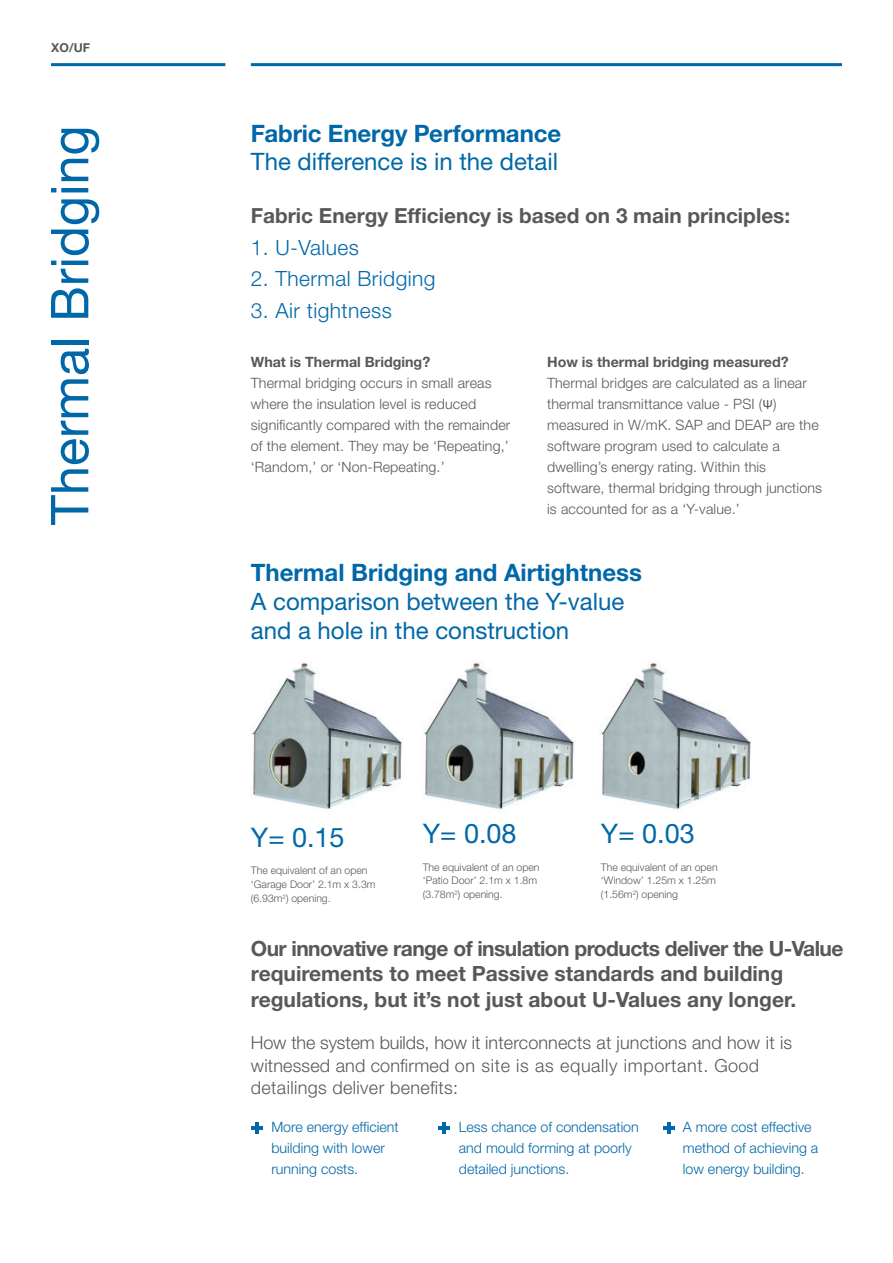
<style>
.page{position:relative;width:893px;height:1263px;background:#fff}
.page>*{position:absolute;margin:0;border:0;box-sizing:border-box;transform-origin:0 0}
.t1{font:52.2px "Helvetica Neue LT Std";color:#0068a8}
.t2{font:27px "Helvetica Neue LT Std";color:#0068a8}
.t3{font:24px/28.8px "Helvetica Neue LT Std";color:#0068a8}
.t4{font:700 24px "Helvetica Neue LT Std";color:#0068a8}
.t5{font:700 21px/25.5px "Helvetica Neue LT Std";color:#57585a}
.t6{font:300 21px "Helvetica Neue LT Std";letter-spacing:.02em;color:#0068a8}
.t7{font:700 20.85px "Helvetica Neue LT Std";color:#57585a}
.t8{font:300 18px/22.5px "Helvetica Neue LT Std";letter-spacing:.01em;color:#57585a}
.t9{font:300 14.25px/21px "Helvetica Neue LT Std";letter-spacing:.01em;color:#57585a}
.t10{font:300 14.25px/21px "Helvetica Neue LT Std";color:#0068a8}
.t11{font:700 14.25px "Helvetica Neue LT Std";color:#57585a}
.t12{font:700 12.3px "Helvetica Neue LT Std";color:#57585a}
.t13{font:300 10.5px/14px "Helvetica Neue LT Std";color:#57585a}
.s1{font-family:"Calibri";font-weight:400}
</style>
<div class="page">
<hr style="left:251px;top:63px;width:591px;height:3px;background:#0068a8">
<hr style="left:51px;top:63px;width:174px;height:3px;background:#0068a8">
<img style="left:252px;top:663px;width:150px;height:146px">
<img style="left:424px;top:663px;width:150px;height:146px">
<img style="left:601px;top:663px;width:150px;height:146px">
<svg style="left:438px;top:1122px;width:12px;height:11px"></svg>
<svg style="left:251px;top:1122px;width:11px;height:11px"></svg>
<svg style="left:663px;top:1122px;width:11px;height:11px"></svg>
<p class="t12" style="left:51px;top:40px;width:41px">XO/UF</p>
<h1 class="t1" style="left:39px;top:525px;width:401px;rotate:-90deg">Thermal Bridging</h1>
<h3 class="t4" style="left:251px;top:118px;width:312px">Fabric Energy Performance</h3>
<h3 class="t3" style="left:251px;top:147px;width:309px">The difference is in the detail</h3>
<h3 class="t7" style="left:251px;top:203px;width:541px">Fabric Energy Efficiency is based on 3 main principles:</h3>
<h3 class="t6" style="left:251px;top:235px;width:110px">1. U-Values</h3>
<h3 class="t6" style="left:251px;top:266px;width:186px">2. Thermal Bridging</h3>
<h3 class="t6" style="left:251px;top:298px;width:142px">3. Air tightness</h3>
<p class="t11" style="left:251px;top:353px;width:181px">What is Thermal Bridging?</p>
<p class="t9" style="left:251px;top:372px;width:261px">Thermal bridging occurs in small areas where the insulation level is reduced significantly compared with the remainder of the element. They may be ‘Repeating,’ ‘Random,’ or ‘Non-Repeating.’</p>
<p class="t11" style="left:547px;top:353px;width:243px">How is thermal bridging measured?</p>
<p class="t9" style="left:547px;top:372px;width:276px">Thermal bridges are calculated as a linear thermal transmittance value - PSI (<span class="s1">Ψ</span>) measured in W/mK. SAP and DEAP are the software program used to calculate a dwelling’s energy rating. Within this software, thermal bridging through junctions is accounted for as a ‘Y-value.’</p>
<h3 class="t4" style="left:251px;top:558px;width:392px">Thermal Bridging and Airtightness</h3>
<h3 class="t3" style="left:251px;top:587px;width:375px">A comparison between the Y-value and a hole in the construction</h3>
<h2 class="t2" style="left:251px;top:821px;width:95px">Y= 0.15</h2>
<p class="t13" style="left:251px;top:863px;width:126px">The equivalent of an open ‘Garage Door’ 2.1m x 3.3m (6.93m<sup>2</sup>) opening.</p>
<h2 class="t2" style="left:423px;top:817px;width:95px">Y= 0.08</h2>
<p class="t13" style="left:423px;top:859px;width:118px">The equivalent of an open ‘Patio Door’ 2.1m x 1.8m (3.78m<sup>2</sup>) opening.</p>
<h2 class="t2" style="left:601px;top:817px;width:95px">Y= 0.03</h2>
<p class="t13" style="left:601px;top:859px;width:118px">The equivalent of an open ‘Window’ 1.25m x 1.25m (1.56m<sup>2</sup>) opening</p>
<h3 class="t5" style="left:251px;top:935px;width:594px">Our innovative range of insulation products deliver the U-Value requirements to meet Passive standards and building regulations, but it’s not just about U-Values any longer.</h3>
<p class="t8" style="left:251px;top:1031px;width:543px">How the system builds, how it interconnects at junctions and how it is witnessed and confirmed on site is as equally important. Good detailings deliver benefits:</p>
<p class="t10" style="left:271px;top:1116px;width:129px">More energy efficient building with lower running costs.</p>
<p class="t10" style="left:459px;top:1116px;width:182px">Less chance of condensation and mould forming at poorly detailed junctions.</p>
<p class="t10" style="left:683px;top:1116px;width:137px">A more cost effective method of achieving a low energy building.</p>
</div>
